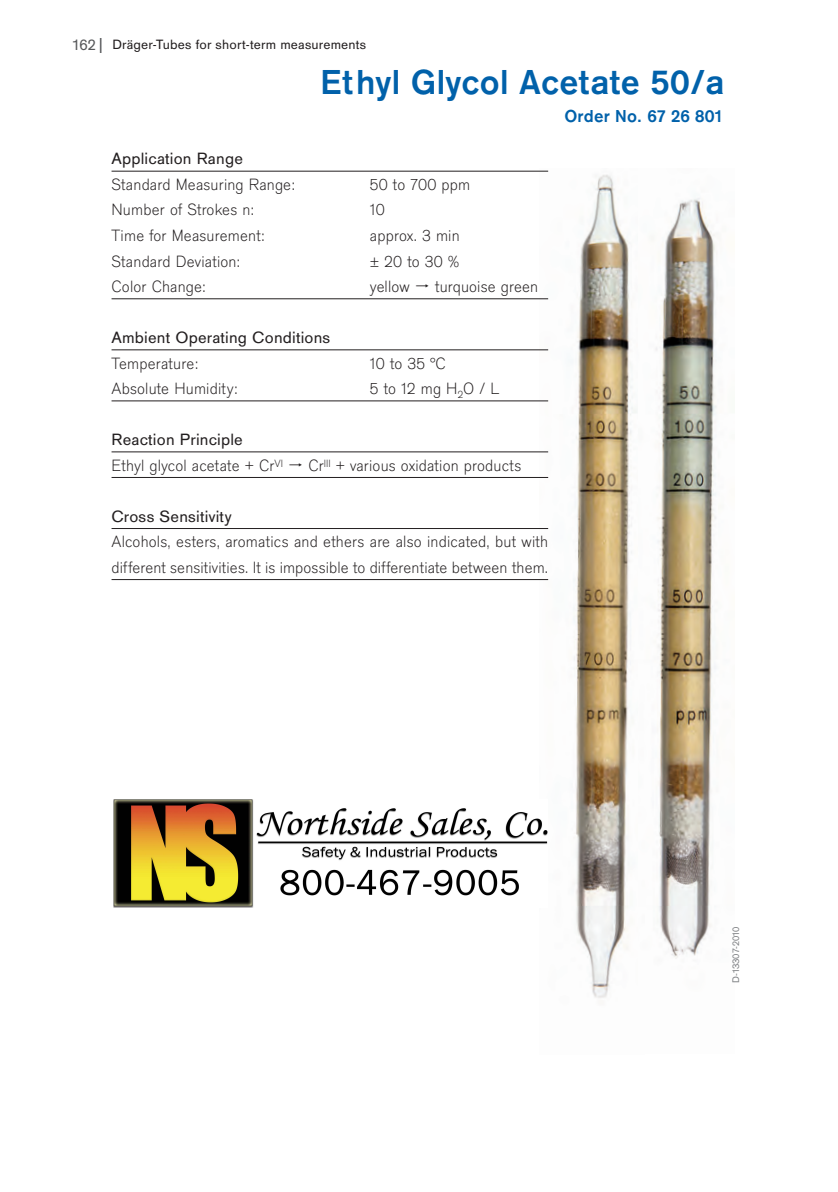
<style>
.page{position:relative;width:838px;height:1192px;background:#fff}
.page>*{position:absolute;margin:0;border:0;box-sizing:border-box;transform-origin:0 0}
.t1{font:700 36px "Draeger San";letter-spacing:.01em;color:#0161aa}
.t2{font:700 18px "Draeger San";letter-spacing:.01em;color:#0161aa}
.t3{font:300 17px/25.6px "Draeger San";letter-spacing:.01em;color:#231f20}
.t4{font:17px "Draeger San";letter-spacing:.01em;color:#231f20}
.t5{font:14px "Draeger San";letter-spacing:.01em;color:#231f20}
.t6{font:10px "Draeger San";color:#808285}
.s1{font-size:16px;color:#57585a}
.s2{font-size:18px;color:#57585a}
.s3{font-weight:400}
</style>
<div class="page">
<img style="left:540px;top:170px;width:97px;height:828px">
<img style="left:655px;top:198px;width:62px;height:761px">
<hr style="left:112px;top:171px;width:436px;height:1px;background:#231f20">
<hr style="left:112px;top:298px;width:436px;height:1px;background:#231f20">
<hr style="left:112px;top:349px;width:436px;height:1px;background:#231f20">
<hr style="left:112px;top:400px;width:436px;height:1px;background:#231f20">
<hr style="left:112px;top:451px;width:436px;height:1px;background:#231f20">
<hr style="left:112px;top:477px;width:436px;height:1px;background:#231f20">
<hr style="left:112px;top:528px;width:436px;height:1px;background:#231f20">
<hr style="left:112px;top:579px;width:436px;height:1px;background:#231f20">
<img style="left:114px;top:799px;width:433px;height:108px">
<p class="t5" style="left:73px;top:36px;width:295px"><span class="s1">162</span><span class="s2">|</span> Dräger-Tubes for short-term measurements</p>
<h1 class="t1" style="left:320px;top:60px;width:406px">Ethyl Glycol Acetate 50/a</h1>
<p class="t2" style="left:564px;top:105px;width:160px">Order No. 67 26 801</p>
<p class="t4" style="left:112px;top:149px;width:133px">Application Range</p>
<p class="t3" style="left:112px;top:171px;width:185px">Standard Measuring Range:</p>
<p class="t3" style="left:370px;top:171px;width:102px">50 to 700 ppm</p>
<p class="t3" style="left:112px;top:197px;width:144px">Number of Strokes n:</p>
<p class="t3" style="left:370px;top:197px;width:17px">10</p>
<p class="t3" style="left:112px;top:222px;width:155px">Time for Measurement:</p>
<p class="t3" style="left:370px;top:222px;width:91px">approx. 3 min</p>
<p class="t3" style="left:112px;top:248px;width:130px">Standard Deviation:</p>
<p class="t3" style="left:370px;top:248px;width:91px">± 20 to 30 %</p>
<p class="t3" style="left:112px;top:273px;width:96px">Color Change:</p>
<p class="t3" style="left:370px;top:273px;width:41px">yellow</p>
<p class="t3" style="left:435px;top:273px;width:105px">turquoise green</p>
<p class="t4" style="left:112px;top:327px;width:220px">Ambient Operating Conditions</p>
<p class="t3" style="left:112px;top:350px;width:88px">Temperature:</p>
<p class="t3" style="left:370px;top:350px;width:77px">10 to 35 °C</p>
<p class="t3" style="left:112px;top:375px;width:127px">Absolute Humidity:</p>
<p class="t3" style="left:370px;top:375px;width:131px">5 to 12 mg H<sub>2</sub>O / L</p>
<p class="t3" style="left:112px;top:426px;width:173px"><span class="s3">Reaction Principle<br></span>Ethyl glycol acetate + Cr<sup>VI</sup></p>
<p class="t3" style="left:308px;top:452px;width:214px">Cr<sup>III</sup> + various oxidation products</p>
<p class="t4" style="left:112px;top:506px;width:121px">Cross Sensitivity</p>
<p class="t3" style="left:112px;top:528px;width:438px">Alcohols, esters, aromatics and ethers are also indicated, but with different sensitivities. It is impossible to differentiate between them.</p>
<p class="t6" style="left:730px;top:983px;width:58px;rotate:-90deg">D-13307-2010</p>
</div>
